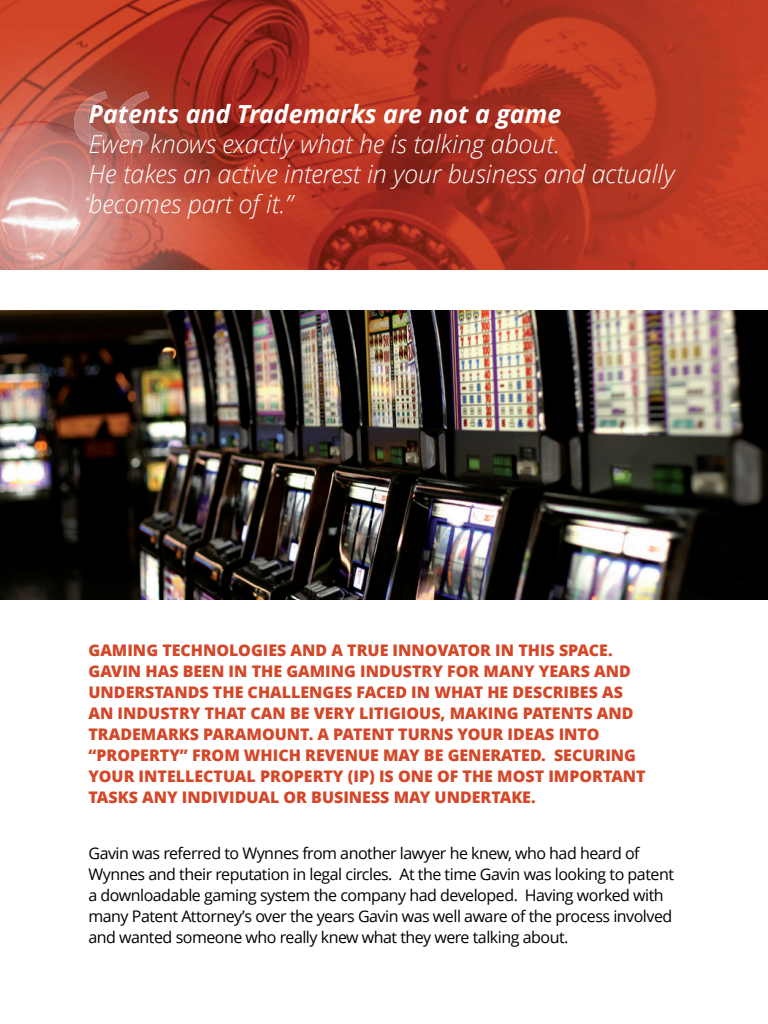
<style>
.page{position:relative;width:768px;height:1024px;background:#fff}
.page>*{position:absolute;margin:0;border:0;box-sizing:border-box;transform-origin:0 0}
.t1{font:italic 300 25px/30px "Open Sans";color:#fff}
.t2{font:italic 700 25px "Open Sans";color:#fff}
.t3{font:800 16px/21px "Open Sans";color:#d44728}
.t4{font:16px/21px "Open Sans";letter-spacing:-.03em;color:#000}
</style>
<div class="page">
<img style="left:0;top:0;width:768px;height:270px">
<img style="left:0;top:310px;width:768px;height:290px">
<img style="left:117px;top:91px;width:32px;height:55px">
<img style="left:116px;top:104px;width:21px;height:25px">
<img style="left:118px;top:134px;width:31px;height:12px">
<img style="left:74px;top:91px;width:33px;height:54px">
<img style="left:89px;top:104px;width:7px;height:25px">
<img style="left:90px;top:134px;width:17px;height:12px">
<h1 class="t2" style="left:88px;top:96px;width:474px">Patents and Trademarks are not a game</h1>
<h1 class="t1" style="left:88px;top:128px;width:588px">Ewen knows exactly what he is talking about.<br>He takes an active interest in your business and actually becomes part of it.”</h1>
<p class="t3" style="left:88px;top:639px;width:559px">GAMING TECHNOLOGIES AND A TRUE INNOVATOR IN THIS SPACE.<br>GAVIN HAS BEEN IN THE GAMING INDUSTRY FOR MANY YEARS AND UNDERSTANDS THE CHALLENGES FACED IN WHAT HE DESCRIBES AS AN INDUSTRY THAT CAN BE VERY LITIGIOUS, MAKING PATENTS AND TRADEMARKS PARAMOUNT. A PATENT TURNS YOUR IDEAS INTO “PROPERTY” FROM WHICH REVENUE MAY BE GENERATED. SECURING YOUR INTELLECTUAL PROPERTY (IP) IS ONE OF THE MOST IMPORTANT TASKS ANY INDIVIDUAL OR BUSINESS MAY UNDERTAKE.</p>
<p class="t4" style="left:88px;top:843px;width:587px">Gavin was referred to Wynnes from another lawyer he knew, who had heard of Wynnes and their reputation in legal circles. At the time Gavin was looking to patent a downloadable gaming system the company had developed. Having worked with many Patent Attorney’s over the years Gavin was well aware of the process involved and wanted someone who really knew what they were talking about.</p>
</div>
